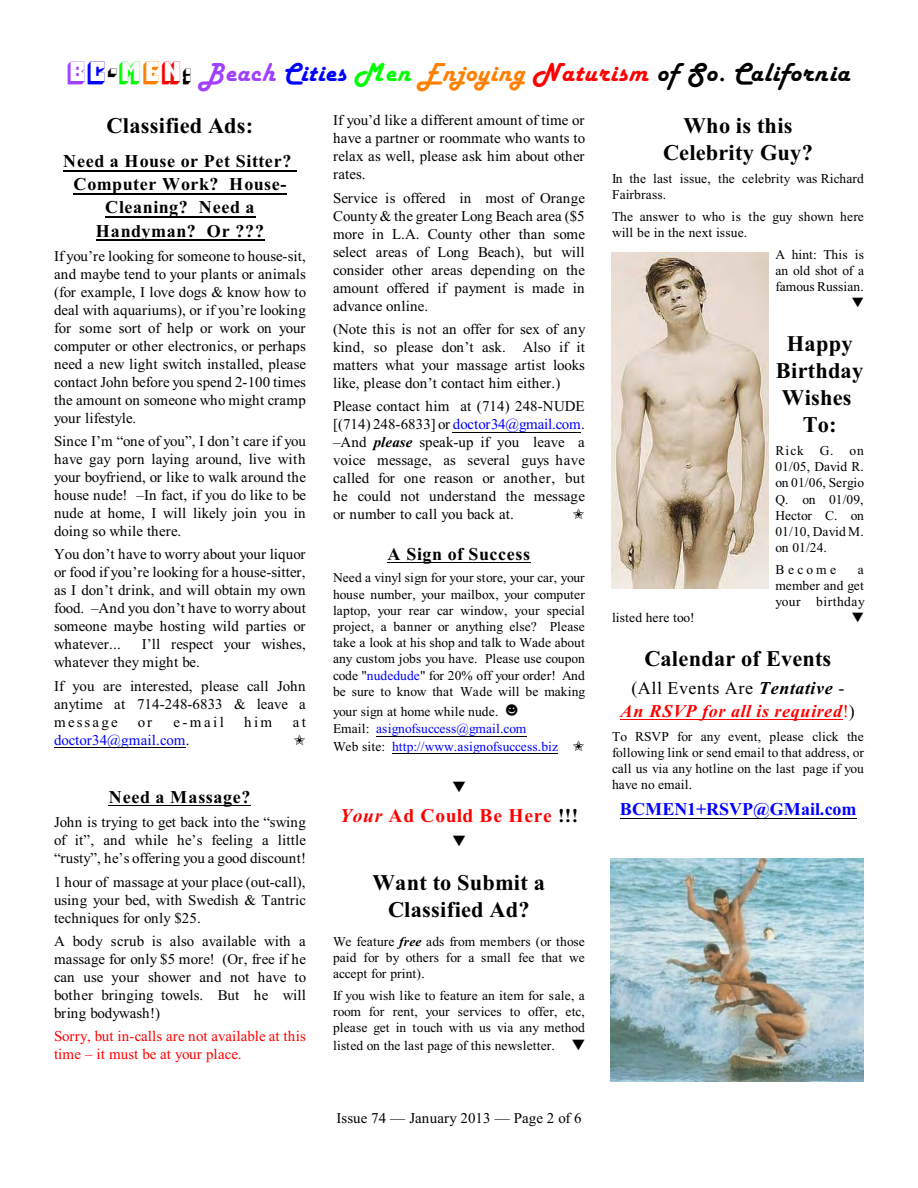
<style>
.page{position:relative;width:918px;height:1188px;background:#fff}
.page>*{position:absolute;margin:0;border:0;box-sizing:border-box;transform-origin:0 0}
.t1{font:italic 27px "Harlow Solid";letter-spacing:.035em;color:#000}
.t2{font:700 22.35px/27px "Times New Roman";letter-spacing:.01em;color:#000;text-align:center}
.t3{font:700 19.5px "Times New Roman";letter-spacing:.04em;color:#f00}
.t4{font:700 18px/23.1px "Times New Roman";letter-spacing:.035em;color:#000;text-align:center}
.t5{font:italic 700 18px/23.1px "Times New Roman";letter-spacing:.04em;color:#f00;text-align:center}
.t6{font:700 18px "Times New Roman";color:#00f}
.t7{font:15px/18px "Times New Roman";letter-spacing:.01em;color:#000;text-align:justify}
.t8{font:15px/18px "Times New Roman";letter-spacing:.01em;color:#f00}
.t9{font:15px "Times New Roman";letter-spacing:.005em;color:#00f}
.t10{font:13.5px/16.2px "Times New Roman";letter-spacing:.005em;color:#000;text-align:justify}
.t11{font:13.5px/17.4px "Times New Roman";letter-spacing:.005em;color:#00f}
.s1{font-family:"Pioneer BT";font-style:normal;color:#a140ff}
.s2{font-family:"Pioneer BT";font-style:normal;color:#00f}
.s3{font-family:"Pioneer BT";font-style:normal}
.s4{font-family:"Pioneer BT";font-style:normal;color:#0f0}
.s5{font-family:"Pioneer BT";font-style:normal;color:#ff8000}
.s6{font-family:"Pioneer BT";font-style:normal;color:#f00}
.s7{color:#a140ff}
.s8{color:#00f}
.s9{color:#0f0}
.s10{color:#ff8000}
.s11{color:#f00}
.s12{color:#000}
.s13{font-weight:700;font-style:italic}
.s14{font-style:italic}
.s15{font-weight:400;font-style:normal;color:#000}
.s16{font-weight:400;font-style:normal}
</style>
<div class="page">
<hr style="left:63px;top:170px;width:234px;height:1px;background:#000">
<hr style="left:73px;top:193px;width:214px;height:1px;background:#000">
<hr style="left:105px;top:216px;width:150px;height:1px;background:#000">
<hr style="left:96px;top:239px;width:169px;height:1px;background:#000">
<hr style="left:54px;top:747px;width:132px;height:1px;background:#000">
<hr style="left:109px;top:805px;width:142px;height:1px;background:#000">
<hr style="left:453px;top:432px;width:128px;height:1px;background:#000">
<hr style="left:387px;top:562px;width:144px;height:1px;background:#000">
<hr style="left:376px;top:736px;width:150px;height:1px;background:#000">
<hr style="left:392px;top:753px;width:166px;height:1px;background:#000">
<hr style="left:621px;top:720px;width:222px;height:1px;background:#f00">
<hr style="left:620px;top:818px;width:236px;height:1px;background:#000">
<img style="left:612px;top:253px;width:157px;height:335px">
<img style="left:611px;top:859px;width:253px;height:222px">
<h1 class="t1" style="left:68px;top:58px;width:783px"><span class="s1">B</span><span class="s2">C</span><span class="s3">-</span><span class="s4">M</span><span class="s5">E</span><span class="s6">N</span><span class="s3">:</span> <span class="s7">Beach</span> <span class="s8">Cities</span> <span class="s9">Men</span> <span class="s10">Enjoying</span> <span class="s11">Naturism</span> of So. California</h1>
<h2 class="t2" style="left:107px;top:114px;width:148px">Classified Ads:</h2>
<p class="t4" style="left:63px;top:152px;width:230px">Need a House or Pet Sitter?<br>Computer Work? House-<br>Cleaning? Need a<br>Handyman? Or ???</p>
<p class="t7" style="left:54px;top:248px;width:254px">If you’re looking for someone to house-sit, and maybe tend to your plants or animals (for example, I love dogs &amp; know how to deal with aquariums), or if you’re looking for some sort of help or work on your computer or other electronics, or perhaps need a new light switch installed, please contact John before you spend 2-100 times the amount on someone who might cramp your lifestyle.</p>
<p class="t7" style="left:54px;top:433px;width:254px">Since I’m “one of you”, I don’t care if you have gay porn laying around, live with your boyfriend, or like to walk around the house nude! –In fact, if you do like to be nude at home, I will likely join you in doing so while there.</p>
<p class="t7" style="left:54px;top:547px;width:253px">You don’t have to worry about your liquor or food if you’re looking for a house-sitter, as I don’t drink, and will obtain my own food. –And you don’t have to worry about someone maybe hosting wild parties or whatever...</p>
<p class="t7" style="left:54px;top:637px;width:253px;text-indent:88px">I’ll respect your wishes, whatever they might be.</p>
<p class="t7" style="left:54px;top:678px;width:253px">If you are interested, please call John anytime at 714-248-6833 &amp; leave a message</p>
<p class="t7" style="left:138px;top:714px;width:16px">or</p>
<p class="t7" style="left:174px;top:714px;width:52px">e-mail</p>
<p class="t7" style="left:244px;top:714px;width:30px">him</p>
<p class="t7" style="left:293px;top:714px;width:15px">at</p>
<p class="t9" style="left:54px;top:734px;width:137px">doctor34@gmail.com<span class="s12">.</span></p>
<p class="t4" style="left:109px;top:787px;width:143px">Need a Massage?</p>
<p class="t7" style="left:54px;top:815px;width:254px">John is trying to get back into the “swing of it”, and while he’s feeling a little “rusty”, he’s offering you a good discount!</p>
<p class="t7" style="left:54px;top:874px;width:254px">1 hour of massage at your place (out-call), using your bed, with Swedish &amp; Tantric techniques for only $25.</p>
<p class="t7" style="left:54px;top:934px;width:254px">A body scrub is also available with a massage for only $5 more! (Or, free if he can use your shower and not have to bother bringing towels. But he will bring bodywash!)</p>
<p class="t8" style="left:54px;top:1029px;width:253px">Sorry, but in-calls are not available at this time – it must be at your place.</p>
<p class="t7" style="left:333px;top:113px;width:254px">If you’d like a different amount of time or have a partner or roommate who wants to relax as well, please ask him about other rates.</p>
<p class="t7" style="left:333px;top:190px;width:254px">Service is offered in most of Orange County &amp; the greater Long Beach area ($5 more in L.A. County other than some select areas of Long Beach), but will consider other areas depending on the amount offered if payment is made in advance online.</p>
<p class="t7" style="left:333px;top:322px;width:254px">(Note this is not an offer for sex of any kind, so please don’t ask. Also if it matters what your massage artist looks like, please don’t contact him either.)</p>
<p class="t7" style="left:333px;top:399px;width:254px">Please contact him at (714) 248-NUDE [(714) 248-6833] or <span class="s8">doctor34@gmail.com</span>. –And <span class="s13">please</span> speak-up if you leave a voice message, as several guys have called for one reason or another, but he could not understand the message or number to call you back at.</p>
<p class="t4" style="left:387px;top:544px;width:144px">A Sign of Success</p>
<p class="t10" style="left:333px;top:571px;width:254px">Need a vinyl sign for your store, your car, your house number, your mailbox, your computer laptop, your rear car window, your special project, a banner or anything else? Please take a look at his shop and talk to Wade about any custom jobs you have. Please use coupon code "<span class="s8">nudedude</span>" for 20% off your order! And be sure to know that Wade will be making</p>
<p class="t11" style="left:333px;top:704px;width:227px"><span class="s12">your sign at home while nude.<br>Email:</span> asignofsuccess@gmail.com<br><span class="s12">Web site:</span> http://www.asignofsuccess.biz</p>
<h3 class="t3" style="left:340px;top:808px;width:240px"><span class="s14">Your</span> Ad Could Be Here <span class="s12">!!!</span></h3>
<h2 class="t2" style="left:373px;top:871px;width:174px">Want to Submit a<br>Classified Ad?</h2>
<p class="t10" style="left:333px;top:935px;width:253px">We feature <span class="s13">free</span> ads from members (or those paid for by others for a small fee that we accept for print).</p>
<p class="t10" style="left:333px;top:989px;width:253px">If you wish like to feature an item for sale, a room for rent, your services to offer, etc, please get in touch with us via any method</p>
<p class="t10" style="left:333px;top:1039px;width:223px">listed on the last page of this newsletter.</p>
<p class="t7" style="left:337px;top:1110px;width:247px">Issue 74 — January 2013 — Page 2 of 6</p>
<h2 class="t2" style="left:663px;top:114px;width:151px">Who is this<br>Celebrity Guy?</h2>
<p class="t10" style="left:612px;top:172px;width:253px">In the last issue, the celebrity was Richard<br>Fairbrass.</p>
<p class="t10" style="left:612px;top:210px;width:253px">The answer to who is the guy shown here will be in the next issue.</p>
<p class="t10" style="left:775px;top:248px;width:90px">A hint: This is an old shot of a famous Russian.</p>
<h2 class="t2" style="left:776px;top:332px;width:89px">Happy<br>Birthday<br>Wishes<br>To:</h2>
<p class="t10" style="left:775px;top:444px;width:90px">Rick G. on 01/05, David R. on 01/06, Sergio Q. on 01/09, Hector C. on 01/10, David M. on 01/24.</p>
<p class="t10" style="left:775px;top:563px;width:62px">Become</p>
<p class="t10" style="left:775px;top:563px;width:91px;text-indent:83px">a member and get your birthday</p>
<p class="t10" style="left:612px;top:611px;width:84px">listed here too!</p>
<h2 class="t2" style="left:644px;top:647px;width:188px">Calendar of Events</h2>
<p class="t5" style="left:621px;top:679px;width:236px"><span class="s15">(All Events Are</span> <span class="s12">Tentative</span> <span class="s15">-<br></span>An RSVP for all is required<span class="s16">!</span><span class="s15">)</span></p>
<p class="t10" style="left:612px;top:729px;width:253px">To RSVP for any event, please click the following link or send email to that address, or call us via any hotline on the last page if you have no email.</p>
<p class="t6" style="left:620px;top:803px;width:238px">BCMEN1+RSVP@GMail.com</p>
</div>
